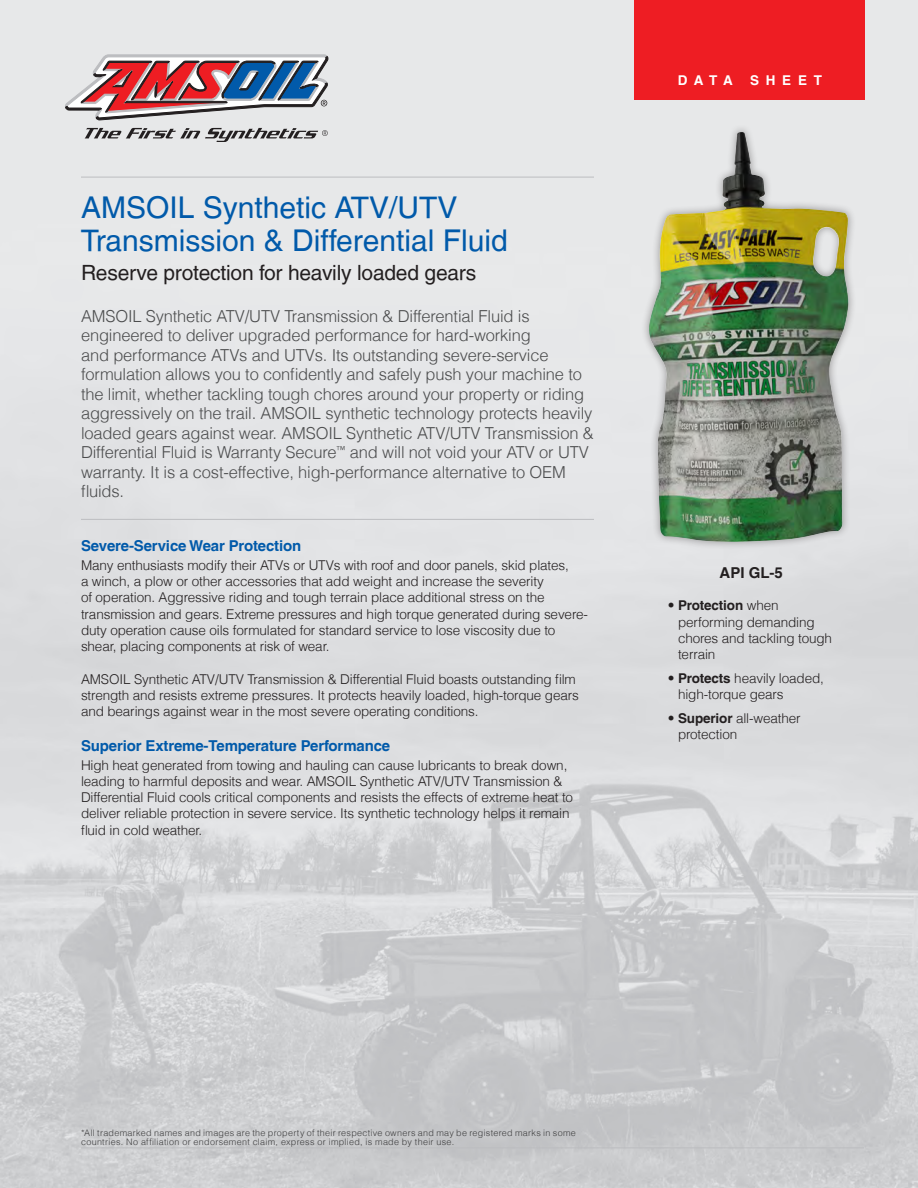
<style>
.page{position:relative;width:918px;height:1188px;background:#fff}
.page>*{position:absolute;margin:0;border:0;box-sizing:border-box;transform-origin:0 0}
.t1{font:30px/33px "Helvetica LT";color:#015aaa}
.SubTitle{font:21px "Helvetica LT";letter-spacing:-.01em;color:#231f20}
.SubTitle-2{font:300 16.5px/19.5px "Helvetica LT";letter-spacing:-.01em;color:#4b4c4d}
.BlueSubhead{font:700 15px "Helvetica LT";letter-spacing:-.01em;color:#015aaa}
.t2{font:700 15px "Helvetica LT";color:#231f20}
.BodyCopyNew{font:300 13.5px/16.2px "Helvetica LT";letter-spacing:-.01em;color:#231f20}
.BodyCopyNew-2{font:700 13.5px "Helvetica LT";letter-spacing:.5em;color:#fff}
.BodyCopyEnd{font:300 9px/9px "Helvetica LT";letter-spacing:.035em;color:#3e3e3f}
.s1{font-weight:700}
</style>
<div class="page">
<img style="left:0;top:0;width:918px;height:1188px">
<hr style="left:81px;top:519px;width:513px;height:1px;background:#bcbdc0">
<hr style="left:81px;top:1148px;width:783px;height:1px;background:#bcbdc0">
<hr style="left:81px;top:177px;width:513px;height:1px;background:#bcbdc0">
<div style="left:634px;top:0;width:232px;height:100px;background:#ee1d23"></div>
<svg style="left:65px;top:55px;width:263px;height:87px;background:#b29ba4"></svg>
<div style="left:641px;top:124px;width:215px;height:426px;background:#231f20;opacity:.4"></div>
<img style="left:648px;top:132px;width:201px;height:410px">
<p class="t1" style="left:81px;top:191px;width:428px">AMSOIL Synthetic ATV/UTV<br>Transmission &amp; Differential Fluid</p>
<p class="SubTitle" style="left:81px;top:260px;width:397px">Reserve protection for heavily loaded gears</p>
<p class="SubTitle-2" style="left:81px;top:306px;width:514px">AMSOIL Synthetic ATV/UTV Transmission &amp; Differential Fluid is engineered to deliver upgraded performance for hard-working<br>and performance ATVs and UTVs. Its outstanding severe-service formulation allows you to confidently and safely push your machine to the limit, whether tackling tough chores around your property or riding aggressively on the trail. AMSOIL synthetic technology protects heavily loaded gears against wear. AMSOIL Synthetic ATV/UTV Transmission &amp; Differential Fluid is Warranty Secure<sup>™</sup> and will not void your ATV or UTV warranty. It is a cost-effective, high-performance alternative to OEM fluids.</p>
<p class="BlueSubhead" style="left:81px;top:536px;width:222px">Severe-Service Wear Protection</p>
<p class="BodyCopyNew" style="left:81px;top:557px;width:508px">Many enthusiasts modify their ATVs or UTVs with roof and door panels, skid plates,<br>a winch, a plow or other accessories that add weight and increase the severity<br>of operation. Aggressive riding and tough terrain place additional stress on the transmission and gears. Extreme pressures and high torque generated during severe&shy;duty operation cause oils formulated for standard service to lose viscosity due to shear, placing components at risk of wear.</p>
<p class="BodyCopyNew" style="left:81px;top:671px;width:499px">AMSOIL Synthetic ATV/UTV Transmission &amp; Differential Fluid boasts outstanding film strength and resists extreme pressures. It protects heavily loaded, high-torque gears and bearings against wear in the most severe operating conditions.</p>
<p class="BlueSubhead" style="left:81px;top:736px;width:311px">Superior Extreme-Temperature Performance</p>
<p class="BodyCopyNew" style="left:81px;top:757px;width:494px">High heat generated from towing and hauling can cause lubricants to break down, leading to harmful deposits and wear. AMSOIL Synthetic ATV/UTV Transmission &amp; Differential Fluid cools critical components and resists the effects of extreme heat to deliver reliable protection in severe service. Its synthetic technology helps it remain fluid in cold weather.</p>
<p class="BodyCopyNew-2" style="left:678px;top:72px;width:56px">DATA</p>
<p class="BodyCopyNew-2" style="left:750px;top:72px;width:74px">SHEET</p>
<p class="t2" style="left:720px;top:563px;width:65px">API GL-5</p>
<p class="BodyCopyNew" style="left:678px;top:597px;width:156px;text-indent:-10px">• <span class="s1">Protection</span> when performing demanding chores and tackling tough terrain</p>
<p class="BodyCopyNew" style="left:678px;top:670px;width:147px;text-indent:-10px">• <span class="s1">Protects</span> heavily loaded, high-torque gears</p>
<p class="BodyCopyNew" style="left:678px;top:710px;width:124px;text-indent:-10px">• <span class="s1">Superior</span> all-weather protection</p>
<p class="BodyCopyEnd" style="left:81px;top:1128px;width:496px">*All trademarked names and images are the property of their respective owners and may be registered marks in some countries. No affiliation or endorsement claim, express or implied, is made by their use.</p>
</div>
